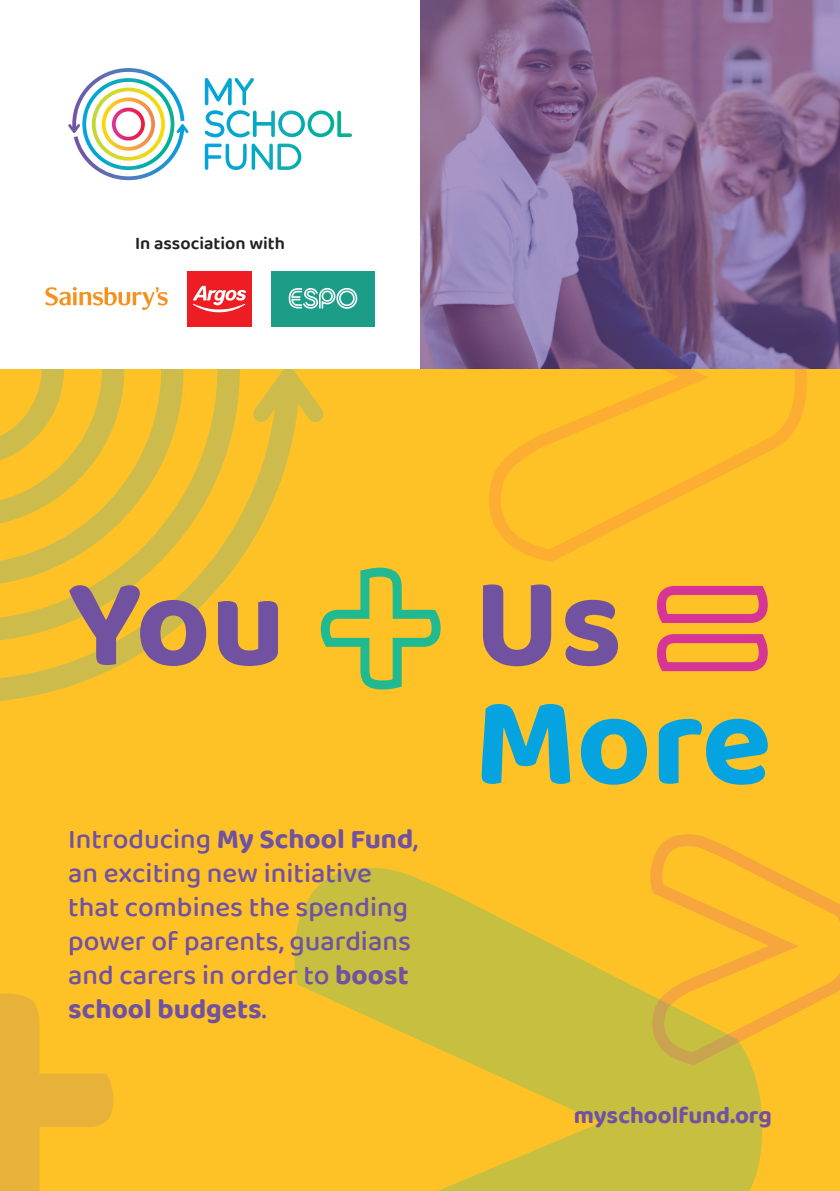
<style>
.page{position:relative;width:840px;height:1191px;background:#fff}
.page>*{position:absolute;margin:0;border:0;box-sizing:border-box;transform-origin:0 0}
.t1{font:700 129.2px "Baloo Chettan 2";color:#7152a1}
.t2{font:700 129.2px "Baloo Chettan 2";color:#05a4e0}
.t3{font:500 28px/34px "Baloo Chettan 2";color:#7152a1}
.t4{font:700 24px "Baloo Chettan 2";color:#7152a1}
.t5{font:600 18px "Baloo Chettan 2";color:#231f20}
.s1{font-weight:700}
</style>
<div class="page">
<div style="left:0;top:368px;width:839px;height:823px;background:#fec227"></div>
<svg style="left:294px;top:868px;width:467px;height:323px;fill:#c7bf40"></svg>
<svg style="left:648px;top:834px;width:191px;height:233px"></svg>
<svg style="left:0;top:368px;width:324px;height:333px"></svg>
<svg style="left:168px;top:368px;width:131px;height:54px"></svg>
<svg style="left:483px;top:368px;width:325px;height:194px"></svg>
<img style="left:420px;top:0;width:419px;height:368px">
<img style="left:68px;top:68px;width:120px;height:112px">
<svg style="left:205px;top:78px;width:49px;height:27px"></svg>
<svg style="left:0;top:994px;width:113px;height:197px"></svg>
<div style="left:271px;top:271px;width:103px;height:55px;background:#1b9d87"></div>
<svg style="left:288px;top:288px;width:69px;height:21px"></svg>
<div style="left:187px;top:271px;width:65px;height:55px;background:#ee1d23"></div>
<svg style="left:193px;top:286px;width:53px;height:26px"></svg>
<svg style="left:0;top:287px;width:168px;height:240px"></svg>
<svg style="left:313px;top:560px;width:128px;height:136px"></svg>
<svg style="left:657px;top:586px;width:111px;height:86px"></svg>
<p class="t5" style="left:135px;top:230px;width:151px">In association with</p>
<h1 class="t1" style="left:68px;top:526px;width:218px">You</h1>
<h1 class="t1" style="left:474px;top:526px;width:149px">Us</h1>
<h1 class="t2" style="left:474px;top:645px;width:299px">More</h1>
<p class="t3" style="left:68px;top:821px;width:351px">Introducing <span class="s1">My School Fund</span>, an exciting new initiative that combines the spending power of parents, guardians and carers in order to <span class="s1">boost school budgets</span>.</p>
<p class="t4" style="left:573px;top:1097px;width:199px">myschoolfund.org</p>
</div>
